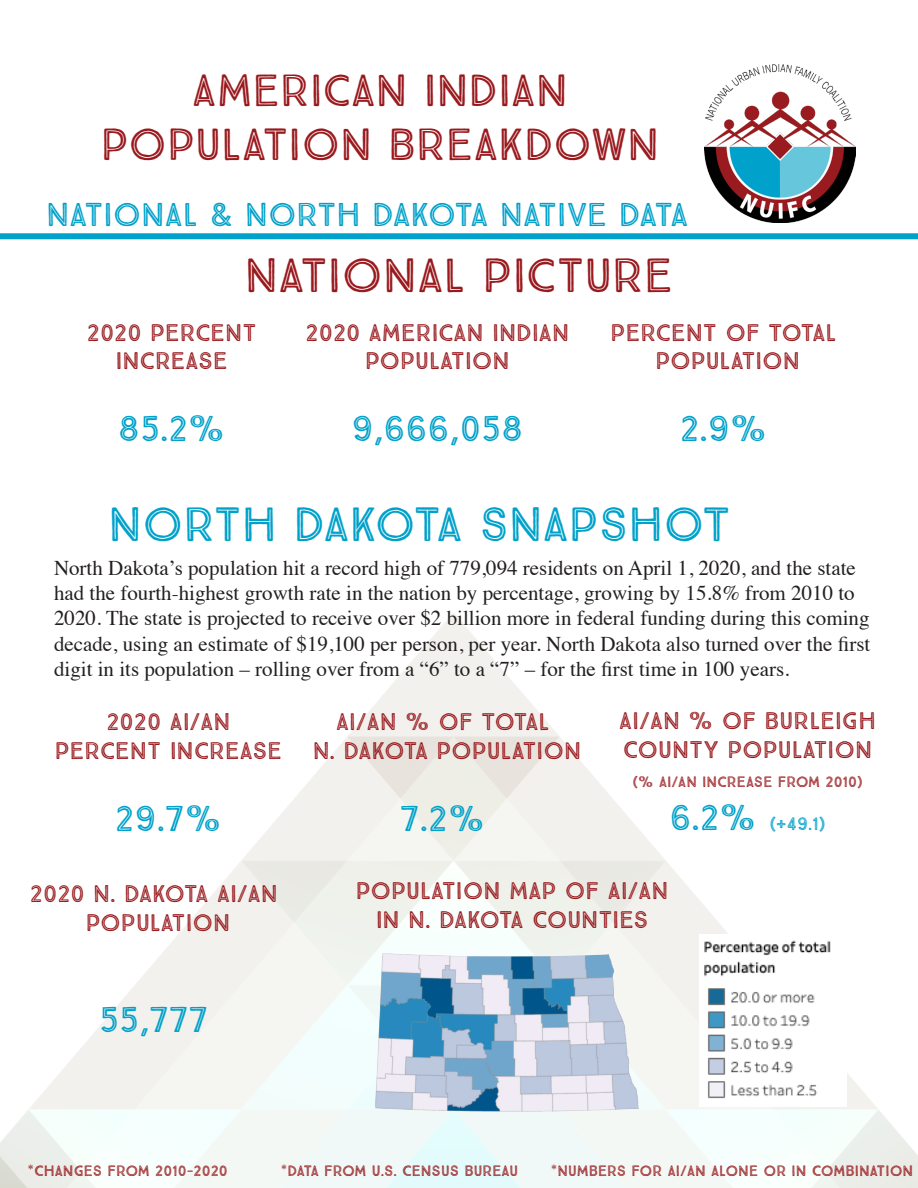
<style>
.page{position:relative;width:918px;height:1188px;background:#fff}
.page>*{position:absolute;margin:0;border:0;box-sizing:border-box;transform-origin:0 0}
.t1{font:48px "True North Inline";color:#00a1ca}
.t2{font:48px "True North Inline";color:#991a1e}
.t3{font:45px "True North Inline";color:#991a1e}
.t4{font:36px "True North Inline";color:#00a1ca}
.t5{font:33px "True North Inline";color:#00a1ca}
.t6{font:24px/28.8px "True North Inline";color:#991a1e;text-align:center}
.t7{font:21px/25.2px "Times";color:#231f20}
.t8{font:18px "True North Inline";color:#00a1ca}
.t9{font:15px "True North Inline";color:#991a1e}
.s1{font-size:36px}
</style>
<div class="page">
<img style="left:704px;top:65px;width:152px;height:158px">
<div style="left:0;top:233px;width:918px;height:6px;background:#00a1ca"></div>
<img style="left:704px;top:940px;width:127px;height:159px">
<img style="left:374px;top:953px;width:265px;height:159px">
<p class="t3" style="left:192px;top:63px;width:377px">AMERICAN INDIAN</p>
<p class="t3" style="left:101px;top:117px;width:560px">POPULATION BREAKDOWN</p>
<p class="t5" style="left:46px;top:195px;width:644px">NATIONAL &amp; NORTH DAKOTA NATIVE DATA</p>
<p class="t2" style="left:244px;top:247px;width:431px">NATIONAL PICTURE</p>
<p class="t6" style="left:87px;top:318px;width:171px">2020 PERCENT<br>INCREASE</p>
<p class="t6" style="left:306px;top:318px;width:265px">2020 AMERICAN INDIAN<br>POPULATION</p>
<p class="t6" style="left:611px;top:318px;width:227px">PERCENT OF TOTAL</p>
<p class="t6" style="left:655px;top:347px;width:146px">POPULATION</p>
<p class="t4" style="left:118px;top:407px;width:109px">85.2%</p>
<p class="t4" style="left:351px;top:407px;width:174px">9,666,058</p>
<p class="t4" style="left:680px;top:407px;width:89px">2.9%</p>
<p class="t1" style="left:108px;top:495px;width:624px">NORTH DAKOTA SNAPSHOT</p>
<p class="t7" style="left:54px;top:554px;width:818px">North Dakota’s population hit a record high of 779,094 residents on April 1, 2020, and the state had the fourth-highest growth rate in the nation by percentage, growing by 15.8% from 2010 to 2020. The state is projected to receive over $2 billion more in federal funding during this coming decade, using an estimate of $19,100 per person, per year. North Dakota also turned over the first digit in its population – rolling over from a “6” to a “7” – for the first time in 100 years.</p>
<p class="t6" style="left:106px;top:707px;width:126px">2020 AI/AN</p>
<p class="t6" style="left:55px;top:736px;width:229px">PERCENT INCREASE</p>
<p class="t6" style="left:619px;top:707px;width:258px">AI/AN % OF BURLEIGH</p>
<p class="t6" style="left:623px;top:735px;width:251px">COUNTY POPULATION</p>
<p class="t9" style="left:633px;top:773px;width:232px">(% AI/AN INCREASE FROM 2010)</p>
<p class="t8" style="left:670px;top:813px;width:158px"><span class="s1">6.2%</span> (+49.1)</p>
<p class="t6" style="left:336px;top:707px;width:215px">AI/AN % OF TOTAL</p>
<p class="t6" style="left:313px;top:736px;width:270px">N. DAKOTA POPULATION</p>
<p class="t4" style="left:115px;top:796px;width:109px">29.7%</p>
<p class="t4" style="left:400px;top:796px;width:87px">7.2%</p>
<p class="t6" style="left:30px;top:879px;width:249px">2020 N. DAKOTA AI/AN</p>
<p class="t6" style="left:86px;top:908px;width:146px">POPULATION</p>
<p class="t4" style="left:99px;top:997px;width:111px">55,777</p>
<p class="t6" style="left:356px;top:876px;width:314px">POPULATION MAP OF AI/AN</p>
<p class="t6" style="left:376px;top:905px;width:274px">IN N. DAKOTA COUNTIES</p>
<p class="t9" style="left:28px;top:1161px;width:202px">*CHANGES FROM 2010-2020</p>
<p class="t9" style="left:281px;top:1161px;width:239px">*DATA FROM U.S. CENSUS BUREAU</p>
<p class="t9" style="left:551px;top:1161px;width:364px">*NUMBERS FOR AI/AN ALONE OR IN COMBINATION</p>
</div>
